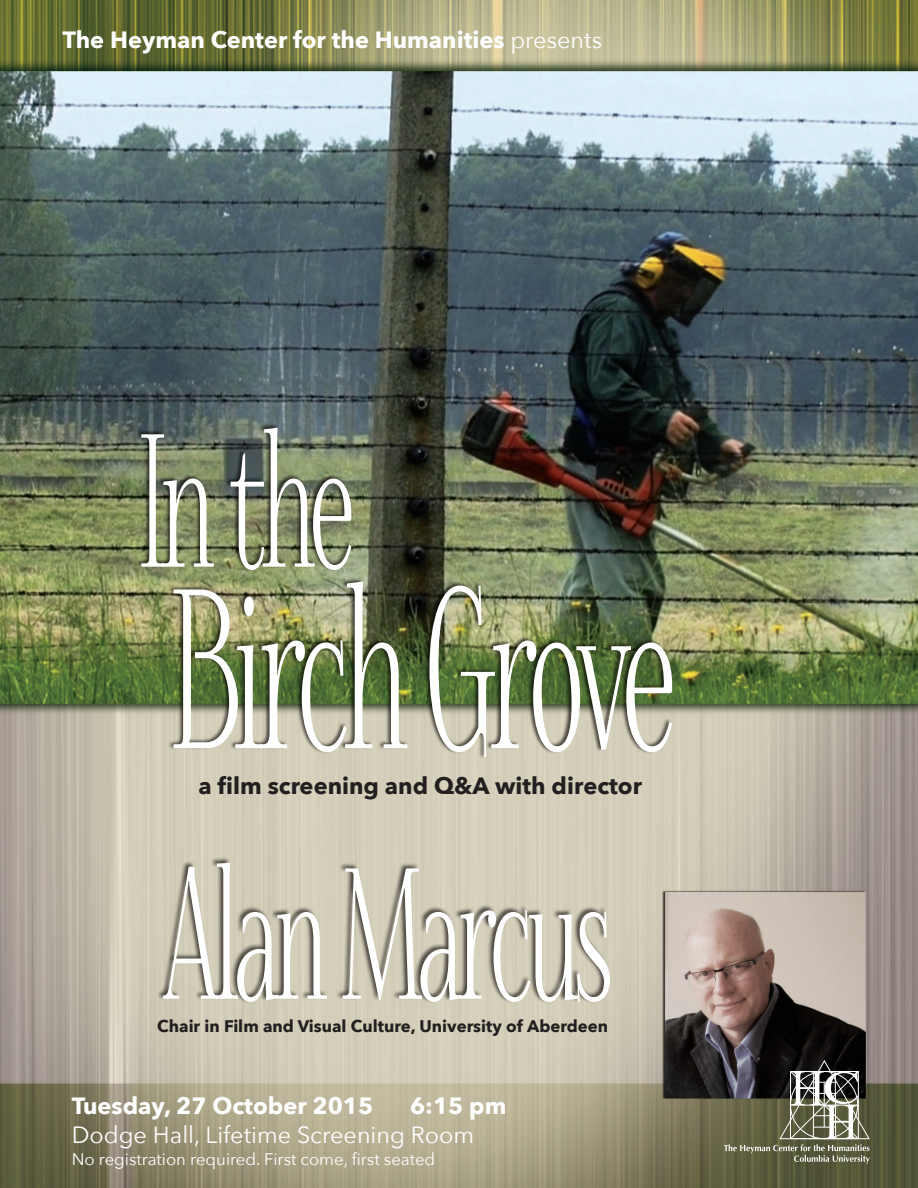
<style>
.page{position:relative;width:918px;height:1188px;background:#fff}
.page>*{position:absolute;margin:0;border:0;box-sizing:border-box;transform-origin:0 0}
.t1{font:220.8px "Foglihten";letter-spacing:-.07em;color:#fff;scale:.5 1}
.t2{font:184.05px "Foglihten";color:#fff;scale:.5 1}
.t3{font:181.2px "Foglihten";letter-spacing:-.06em;color:#fff;scale:.5 1}
.t4{font:700 23.55px "Avenir Next";color:#fff}
.t5{font:700 23.55px "Avenir Next";color:#231f20}
.t6{font:23.55px "Avenir Next";color:#fff}
.t7{font:700 16.8px "Avenir Next";color:#231f20}
.t8{font:16.8px "Avenir Next";color:#fff}
.s1{font-weight:400}
</style>
<div class="page">
<img style="left:0;top:0;width:918px;height:1188px">
<img style="left:155px;top:808px;width:457px;height:241px">
<img style="left:133px;top:402px;width:541px;height:406px">
<svg style="left:724px;top:1060px;width:146px;height:104px;background:#636353"></svg>
<p class="t4" style="left:62px;top:20px;width:541px">The Heyman Center for the Humanities <span class="s1">presents</span></p>
<h2 class="t2" style="left:140px;top:403px;width:431px">In the</h2>
<h1 class="t1" style="left:172px;top:551px;width:1011px">Birch Grove</h1>
<p class="t5" style="left:198px;top:765px;width:445px">a film screening and Q&amp;A with director</p>
<h3 class="t3" style="left:162px;top:837px;width:902px">Alan Marcus</h3>
<p class="t7" style="left:157px;top:1011px;width:453px">Chair in Film and Visual Culture, University of Aberdeen</p>
<p class="t4" style="left:72px;top:1086px;width:303px">Tuesday, 27 October 2015</p>
<p class="t4" style="left:410px;top:1086px;width:98px">6:15 pm</p>
<p class="t6" style="left:72px;top:1114px;width:404px">Dodge Hall, Lifetime Screening Room</p>
<p class="t8" style="left:72px;top:1145px;width:365px">No registration required. First come, first seated</p>
</div>
